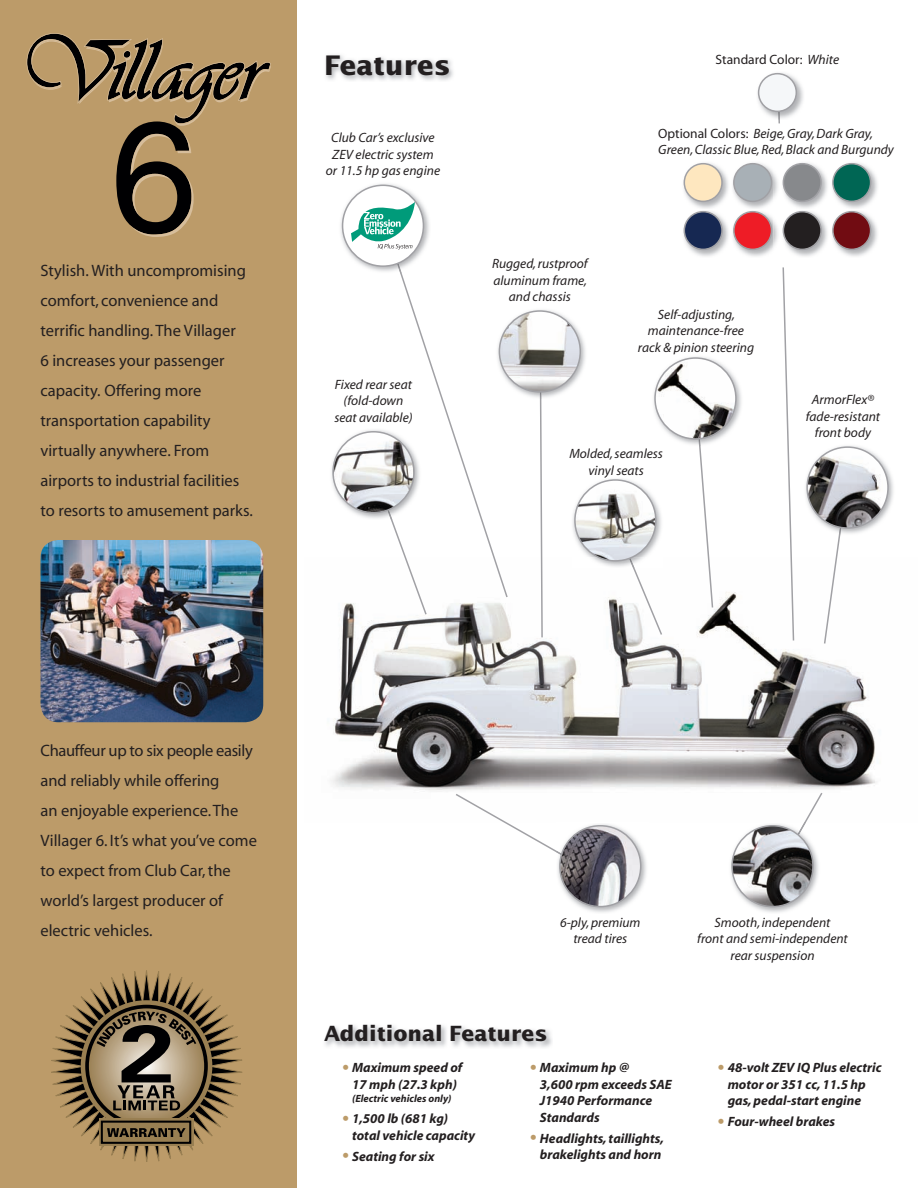
<style>
.page{position:relative;width:918px;height:1188px;background:#fff}
.page>*{position:absolute;margin:0;border:0;box-sizing:border-box;transform-origin:0 0}
.t1{font:700 27px "Lucida San T";color:#231f20}
.t2{font:700 21px "Lucida San T";color:#231f20}
.t3{font:16.5px/30px "Myriad";color:#231f20}
.t4{font:italic 13.5px/16.5px "Myriad";color:#231f20;text-align:center}
.t5{font:italic 700 13.5px/16.5px "Myriad";color:#231f20}
.t6{font:13.5px "Myriad";color:#231f20}
.t7{font:italic 700 10.5px "Myriad";color:#231f20}
.s1{font-style:italic}
.s2{font-style:normal}
.s3{font-size:19.5px;color:#bc9b69}
</style>
<div class="page">
<div style="left:0;top:0;width:297px;height:1188px;background:#bc9b69"></div>
<img style="left:330px;top:592px;width:546px;height:202px">
<img style="left:40px;top:540px;width:223px;height:182px">
<svg style="left:27px;top:33px;width:244px;height:204px"></svg>
<svg style="left:51px;top:971px;width:191px;height:191px"></svg>
<img style="left:325px;top:1025px;width:227px;height:23px">
<img style="left:326px;top:55px;width:127px;height:26px">
<svg style="left:775px;top:793px;width:47px;height:29px"></svg>
<svg style="left:456px;top:794px;width:100px;height:58px"></svg>
<svg style="left:400px;top:274px;width:108px;height:323px"></svg>
<svg style="left:375px;top:475px;width:52px;height:140px"></svg>
<svg style="left:540px;top:399px;width:3px;height:238px"></svg>
<svg style="left:612px;top:568px;width:50px;height:67px"></svg>
<svg style="left:696px;top:446px;width:17px;height:162px"></svg>
<svg style="left:824px;top:535px;width:24px;height:109px"></svg>
<img style="left:332px;top:428px;width:89px;height:92px">
<img style="left:375px;top:508px;width:18px;height:12px">
<img style="left:333px;top:432px;width:81px;height:81px;border-radius:40px">
<div style="left:332px;top:431px;width:83px;height:82px;border:2px solid #a1a1a5;border-radius:50%"></div>
<img style="left:341px;top:184px;width:88px;height:88px">
<img style="left:386px;top:261px;width:16px;height:13px">
<div style="left:343px;top:185px;width:80px;height:81px;background:#fff;border-radius:50%"></div>
<svg style="left:351px;top:202px;width:64px;height:48px"></svg>
<div style="left:342px;top:185px;width:82px;height:82px;border:2px solid #a1a1a5;border-radius:50%"></div>
<img style="left:731px;top:824px;width:87px;height:89px">
<img style="left:775px;top:822px;width:31px;height:21px">
<img style="left:732px;top:826px;width:81px;height:81px;border-radius:40px">
<div style="left:731px;top:825px;width:83px;height:82px;border:2px solid #a1a1a5;border-radius:50%"></div>
<img style="left:556px;top:824px;width:90px;height:89px">
<img style="left:556px;top:851px;width:7px;height:27px">
<img style="left:560px;top:826px;width:81px;height:81px;border-radius:40px">
<div style="left:559px;top:825px;width:82px;height:82px;border:2px solid #a1a1a5;border-radius:50%"></div>
<img style="left:496px;top:307px;width:89px;height:92px">
<img style="left:499px;top:311px;width:81px;height:81px;border-radius:40px">
<div style="left:499px;top:310px;width:82px;height:83px;border:2px solid #a1a1a5;border-radius:50%"></div>
<img style="left:757px;top:72px;width:46px;height:45px">
<div style="left:759px;top:74px;width:37px;height:37px;background:#f5f7f9;border-radius:50%"></div>
<div style="left:758px;top:73px;width:39px;height:39px;border:2px solid #a1a1a5;border-radius:50%"></div>
<img style="left:683px;top:162px;width:194px;height:95px">
<div style="left:783px;top:164px;width:38px;height:37px;background:#87898c;border-radius:50%"></div>
<div style="left:783px;top:163px;width:39px;height:39px;border:2px solid #a1a1a5;border-radius:50%"></div>
<div style="left:684px;top:164px;width:38px;height:37px;background:#fee7bf;border-radius:50%"></div>
<div style="left:684px;top:163px;width:39px;height:39px;border:2px solid #a1a1a5;border-radius:50%"></div>
<div style="left:833px;top:164px;width:38px;height:37px;background:#006654;border-radius:50%"></div>
<div style="left:832px;top:163px;width:39px;height:39px;border:2px solid #a1a1a5;border-radius:50%"></div>
<div style="left:734px;top:164px;width:38px;height:37px;background:#a8b0b6;border-radius:50%"></div>
<div style="left:733px;top:163px;width:39px;height:39px;border:2px solid #a1a1a5;border-radius:50%"></div>
<img style="left:794px;top:209px;width:83px;height:1px">
<div style="left:783px;top:212px;width:38px;height:37px;background:#231f20;border-radius:50%"></div>
<div style="left:783px;top:211px;width:39px;height:39px;border:2px solid #a1a1a5;border-radius:50%"></div>
<div style="left:833px;top:212px;width:38px;height:37px;background:#710c12;border-radius:50%"></div>
<div style="left:832px;top:211px;width:39px;height:39px;border:2px solid #a1a1a5;border-radius:50%"></div>
<div style="left:684px;top:212px;width:38px;height:37px;background:#162852;border-radius:50%"></div>
<div style="left:684px;top:211px;width:39px;height:39px;border:2px solid #a1a1a5;border-radius:50%"></div>
<img style="left:731px;top:209px;width:41px;height:1px">
<svg style="left:772px;top:97px;width:22px;height:544px"></svg>
<div style="left:734px;top:212px;width:38px;height:37px;background:#ee1c26;border-radius:50%"></div>
<div style="left:733px;top:211px;width:39px;height:39px;border:2px solid #a1a1a5;border-radius:50%"></div>
<img style="left:573px;top:479px;width:88px;height:87px">
<img style="left:612px;top:556px;width:23px;height:12px">
<img style="left:575px;top:480px;width:81px;height:81px;border-radius:40px">
<div style="left:574px;top:479px;width:83px;height:83px;border:2px solid #a1a1a5;border-radius:50%"></div>
<img style="left:654px;top:357px;width:87px;height:88px">
<img style="left:696px;top:440px;width:5px;height:6px">
<img style="left:655px;top:358px;width:81px;height:81px;border-radius:40px">
<div style="left:654px;top:357px;width:83px;height:83px;border:2px solid #a1a1a5;border-radius:50%"></div>
<img style="left:806px;top:446px;width:87px;height:89px">
<img style="left:839px;top:528px;width:9px;height:7px">
<img style="left:807px;top:447px;width:81px;height:81px;border-radius:40px">
<div style="left:806px;top:446px;width:83px;height:83px;border:2px solid #a1a1a5;border-radius:50%"></div>
<p class="t3" style="left:40px;top:256px;width:214px">Stylish. With uncompromising comfort, convenience and terrific handling. The Villager<br>6 increases your passenger capacity. Offering more transportation capability virtually anywhere. From airports to industrial facilities to resorts to amusement parks.</p>
<h1 class="t1" style="left:324px;top:49px;width:128px">Features</h1>
<p class="t4" style="left:326px;top:130px;width:116px">Club Car’s exclusive<br>ZEV electric system or 11.5 hp gas engine</p>
<p class="t4" style="left:334px;top:377px;width:80px">Fixed rear seat (fold-down seat available)</p>
<p class="t6" style="left:716px;top:53px;width:125px">Standard Color: <span class="s1">White</span></p>
<p class="t4" style="left:492px;top:256px;width:97px">Rugged, rustproof aluminum frame, and chassis</p>
<p class="t4" style="left:658px;top:125px;width:237px;text-align:left"><span class="s2">Optional Colors:</span> Beige, Gray, Dark Gray,<br>Green, Classic Blue, Red, Black and Burgundy</p>
<p class="t4" style="left:638px;top:306px;width:118px">Self-adjusting, maintenance-free rack &amp; pinion steering</p>
<p class="t4" style="left:806px;top:392px;width:76px">ArmorFlex® fade-resistant front body</p>
<p class="t4" style="left:569px;top:446px;width:95px">Molded, seamless vinyl seats</p>
<p class="t3" style="left:40px;top:736px;width:218px">Chauffeur up to six people easily and reliably while offering<br>an enjoyable experience. The<br>Villager 6. It’s what you’ve come to expect from Club Car, the world’s largest producer of electric vehicles.</p>
<p class="t4" style="left:560px;top:915px;width:82px">6-ply, premium tread tires</p>
<p class="t2" style="left:324px;top:1021px;width:225px">Additional Features</p>
<p class="t5" style="left:342px;top:1060px;width:122px;text-align:center"><span class="s3">•</span> Maximum speed of<br>17 mph (27.3 kph)</p>
<p class="t7" style="left:352px;top:1093px;width:101px">(Electric vehicles only)</p>
<p class="t5" style="left:352px;top:1111px;width:125px;text-indent:-10px"><span class="s3">•</span> 1,500 lb (681 kg) total vehicle capacity</p>
<p class="t5" style="left:342px;top:1149px;width:94px"><span class="s3">•</span> Seating for six</p>
<p class="t5" style="left:540px;top:1060px;width:133px;text-indent:-10px"><span class="s3">•</span> Maximum hp @<br>3,600 rpm exceeds SAE<br>J1940 Performance<br>Standards</p>
<p class="t5" style="left:530px;top:1131px;width:136px;text-align:center"><span class="s3">•</span> Headlights, taillights, brakelights and horn</p>
<p class="t4" style="left:697px;top:915px;width:152px">Smooth, independent<br>front and semi-independent rear suspension</p>
<p class="t5" style="left:728px;top:1060px;width:155px;text-indent:-10px"><span class="s3">•</span> 48-volt ZEV IQ Plus electric motor or 351 cc, 11.5 hp gas, pedal-start engine</p>
<p class="t5" style="left:718px;top:1114px;width:119px"><span class="s3">•</span> Four-wheel brakes</p>
</div>
